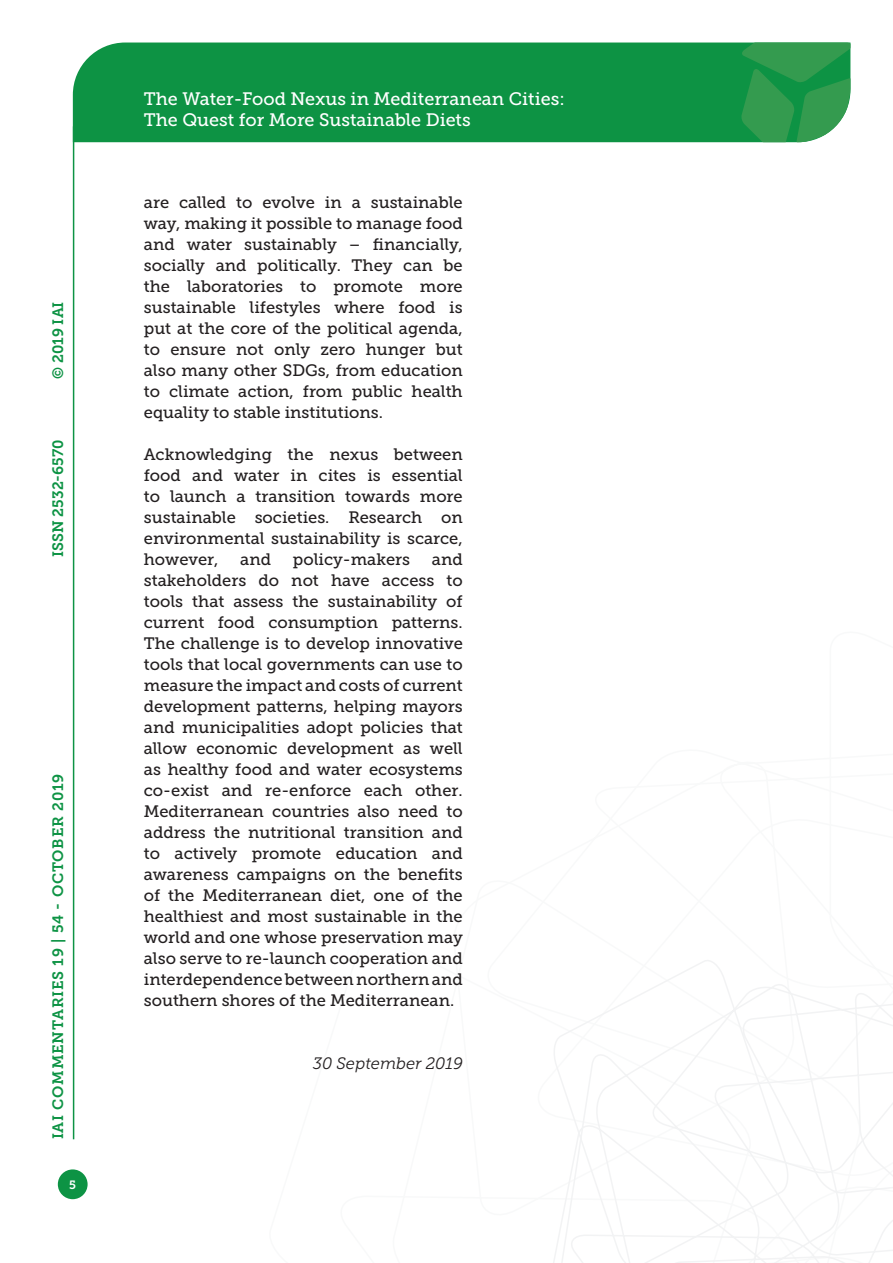
<style>
.page{position:relative;width:893px;height:1263px;background:#fff}
.page>*{position:absolute;margin:0;border:0;box-sizing:border-box;transform-origin:0 0}
.t1{font:18px/21.6px "Museo Slab 500";color:#fff}
.Testo{font:16.5px/21px "Museo Slab 500";color:#231f20;text-align:justify}
.Testo-2{font:italic 16.5px "Museo Slab 300";color:#231f20}
.t2{font:15px "Museo Slab 700";letter-spacing:.05em;color:#0d9344}
.t3{font:15px "Museo Slab 700";color:#0d9344}
.t4{font:12px "Museo Slab 700";color:#fff}
</style>
<div class="page">
<svg style="left:553px;top:960px;width:340px;height:303px"></svg>
<div style="left:73px;top:43px;width:668px;height:99px;background:#0d9344"></div>
<svg style="left:741px;top:43px;width:109px;height:99px;background:#339d54"></svg>
<div style="left:58px;top:1169px;width:30px;height:30px;background:#0d9344;border-radius:50%"></div>
<hr style="left:73px;top:126px;width:1px;height:1013px;background:#0d9344">
<p class="t2" style="left:50px;top:379px;width:79px;rotate:-90deg">© 2019 IAI</p>
<p class="t3" style="left:50px;top:557px;width:119px;rotate:-90deg">ISSN 2532-6570</p>
<p class="t2" style="left:50px;top:1139px;width:367px;rotate:-90deg">IAI COMMENTARIES 19 | 54 - OCTOBER 2019</p>
<p class="t4" style="left:69px;top:1178px;width:8px">5</p>
<p class="t1" style="left:144px;top:88px;width:422px">The Water-Food Nexus in Mediterranean Cities:<br>The Quest for More Sustainable Diets</p>
<p class="Testo" style="left:144px;top:192px;width:320px">are called to evolve in a sustainable way, making it possible to manage food and water sustainably – financially, socially and politically. They can be the laboratories to promote more sustainable lifestyles where food is put at the core of the political agenda, to ensure not only zero hunger but also many other SDGs, from education to climate action, from public health equality to stable institutions.</p>
<p class="Testo" style="left:144px;top:444px;width:320px">Acknowledging the nexus between food and water in cites is essential to launch a transition towards more sustainable societies. Research on environmental sustainability is scarce, however,</p>
<p class="Testo" style="left:144px;top:549px;width:320px;text-indent:288px">and stakeholders do not have access to tools that assess the sustainability of current food consumption patterns.<br>The challenge is to develop innovative tools that local governments can use to measure the impact and costs of current development patterns, helping mayors and municipalities adopt policies that allow economic development as well as healthy food and water ecosystems co-exist and re-enforce each other.<br>Mediterranean countries also need to address the nutritional transition and to actively promote education and awareness campaigns on the benefits of the Mediterranean diet, one of the healthiest and most sustainable in the world and one whose preservation may also serve to re-launch cooperation and interdependence between northern and southern shores of the Mediterranean.</p>
<p class="Testo" style="left:240px;top:549px;width:32px">and</p>
<p class="Testo" style="left:293px;top:549px;width:119px">policy-makers</p>
<p class="Testo-2" style="left:313px;top:1054px;width:152px">30 September 2019</p>
</div>
